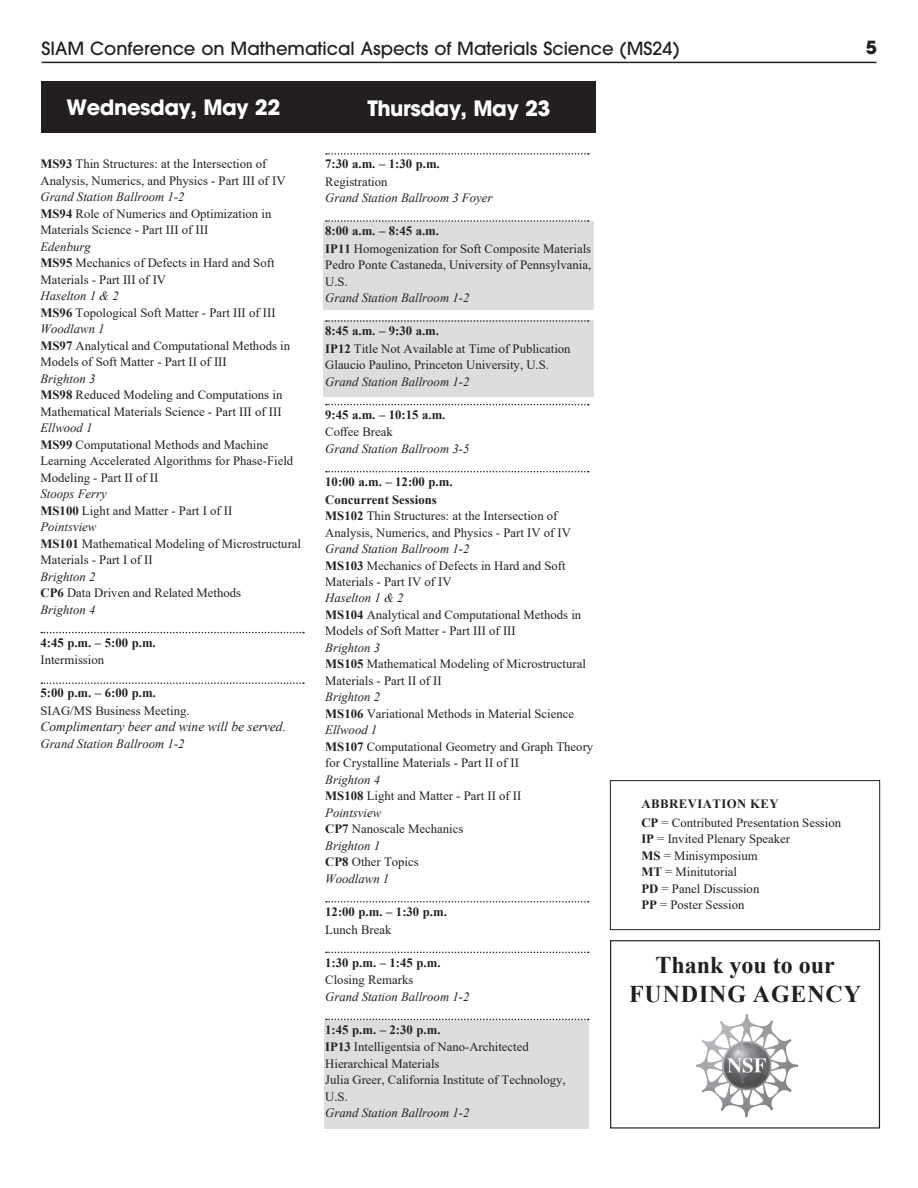
<style>
.page{position:relative;width:918px;height:1188px;background:#fff}
.page>*{position:absolute;margin:0;border:0;box-sizing:border-box;transform-origin:0 0}
.t1{font:700 24px/28.5px "Times New Roman";letter-spacing:.035em;color:#231f20;text-align:center}
.t2{font:700 21px "ITC Avant Garde Pro";letter-spacing:-.02em;color:#fff}
.t3{font:500 18px "ITC Avant Garde Pro";color:#231f20}
.t4{font:700 18px "ITC Avant Garde Pro";color:#231f20}
.t5{font:italic 13.5px "Times New Roman";color:#231f20}
.t6{font:12.75px/16.5px "Times New Roman";color:#231f20}
.t7{font:italic 12.75px "Times New Roman";color:#231f20}
.t8{font:700 12.75px "Times New Roman";color:#231f20}
.s1{font-weight:700}
.s2{font-style:italic}
</style>
<div class="page">
<hr style="left:42px;top:62px;width:834px;height:1px;background:#231f20">
<div style="left:324px;top:1020px;width:265px;height:109px;background:#dcdddf"></div>
<div style="left:324px;top:221px;width:270px;height:89px;background:#dcdddf"></div>
<div style="left:324px;top:320px;width:270px;height:77px;background:#dcdddf"></div>
<svg style="left:41px;top:632px;width:263px;height:1px"></svg>
<svg style="left:41px;top:682px;width:263px;height:2px"></svg>
<svg style="left:326px;top:153px;width:263px;height:2px"></svg>
<svg style="left:326px;top:220px;width:263px;height:2px"></svg>
<svg style="left:326px;top:320px;width:263px;height:2px"></svg>
<svg style="left:326px;top:404px;width:263px;height:1px"></svg>
<svg style="left:326px;top:471px;width:263px;height:1px"></svg>
<svg style="left:326px;top:901px;width:263px;height:2px"></svg>
<svg style="left:326px;top:952px;width:263px;height:1px"></svg>
<svg style="left:326px;top:1019px;width:263px;height:1px"></svg>
<div style="left:41px;top:81px;width:554px;height:52px;background:#231f20"></div>
<div style="left:610px;top:780px;width:270px;height:150px;border:1px solid #231f20"></div>
<img style="left:696px;top:1015px;width:102px;height:102px">
<div style="left:610px;top:940px;width:270px;height:189px;border:1px solid #231f20"></div>
<h3 class="t3" style="left:42px;top:37px;width:640px">SIAM Conference on Mathematical Aspects of Materials Science (MS24)</h3>
<h3 class="t4" style="left:866px;top:35px;width:13px">5</h3>
<h2 class="t2" style="left:67px;top:93px;width:215px">Wednesday, May 22</h2>
<h2 class="t2" style="left:367px;top:94px;width:185px">Thursday, May 23</h2>
<p class="t6" style="left:40px;top:155px;width:247px"><span class="s1">MS93</span> Thin Structures: at the Intersection of<br>Analysis, Numerics, and Physics - Part III of IV</p>
<p class="t6" style="left:40px;top:188px;width:232px"><span class="s2">Grand Station Ballroom 1-2<br></span><span class="s1">MS94</span> Role of Numerics and Optimization in<br>Materials Science - Part III of III</p>
<p class="t6" style="left:40px;top:238px;width:236px"><span class="s2">Edenburg<br></span><span class="s1">MS95</span> Mechanics of Defects in Hard and Soft<br>Materials - Part III of IV</p>
<p class="t6" style="left:40px;top:287px;width:251px"><span class="s2">Haselton 1 &amp; 2<br></span><span class="s1">MS96</span> Topological Soft Matter - Part III of III<br><span class="s2">Woodlawn 1<br></span><span class="s1">MS97</span> Analytical and Computational Methods in<br>Models of Soft Matter - Part II of III</p>
<p class="t6" style="left:40px;top:370px;width:243px"><span class="s2">Brighton 3<br></span><span class="s1">MS98</span> Reduced Modeling and Computations in<br>Mathematical Materials Science - Part III of III</p>
<p class="t6" style="left:40px;top:419px;width:254px"><span class="s2">Ellwood 1<br></span><span class="s1">MS99</span> Computational Methods and Machine<br>Learning Accelerated Algorithms for Phase-Field<br>Modeling - Part II of II</p>
<p class="t6" style="left:40px;top:485px;width:262px"><span class="s2">Stoops Ferry<br></span><span class="s1">MS100</span> Light and Matter - Part I of II<br><span class="s2">Pointsview<br></span><span class="s1">MS101</span> Mathematical Modeling of Microstructural<br>Materials - Part I of II</p>
<p class="t6" style="left:40px;top:568px;width:202px"><span class="s2">Brighton 2<br></span><span class="s1">CP6</span> Data Driven and Related Methods<br><span class="s2">Brighton 4</span></p>
<p class="t8" style="left:40px;top:633px;width:117px">4:45 p.m. – 5:00 p.m.</p>
<p class="t6" style="left:40px;top:651px;width:65px">Intermission</p>
<p class="t8" style="left:40px;top:684px;width:117px">5:00 p.m. – 6:00 p.m.</p>
<p class="t6" style="left:40px;top:702px;width:151px">SIAG/MS Business Meeting.</p>
<p class="t5" style="left:40px;top:718px;width:247px">Complimentary beer and wine will be served.</p>
<p class="t7" style="left:40px;top:735px;width:146px">Grand Station Ballroom 1-2</p>
<p class="t8" style="left:325px;top:155px;width:116px">7:30 a.m. – 1:30 p.m.</p>
<p class="t6" style="left:325px;top:173px;width:64px">Registration</p>
<p class="t7" style="left:325px;top:189px;width:169px">Grand Station Ballroom 3 Foyer</p>
<p class="t6" style="left:325px;top:222px;width:267px"><span class="s1">8:00 a.m. – 8:45 a.m.<br>IP11</span> Homogenization for Soft Composite Materials<br>Pedro Ponte Castaneda, University of Pennsylvania,<br>U.S.</p>
<p class="t7" style="left:325px;top:289px;width:146px">Grand Station Ballroom 1-2</p>
<p class="t6" style="left:325px;top:322px;width:247px;line-height:17.1px"><span class="s1">8:45 a.m. – 9:30 a.m.<br>IP12</span> Title Not Available at Time of Publication<br>Glaucio Paulino, Princeton University, U.S.</p>
<p class="t7" style="left:325px;top:373px;width:146px">Grand Station Ballroom 1-2</p>
<p class="t8" style="left:325px;top:405px;width:122px">9:45 a.m. – 10:15 a.m.</p>
<p class="t6" style="left:325px;top:424px;width:69px">Coffee Break</p>
<p class="t7" style="left:325px;top:440px;width:146px">Grand Station Ballroom 3-5</p>
<p class="t6" style="left:325px;top:473px;width:247px"><span class="s1">10:00 a.m. – 12:00 p.m.<br>Concurrent Sessions<br>MS102</span> Thin Structures: at the Intersection of Analysis, Numerics, and Physics - Part IV of IV</p>
<p class="t6" style="left:325px;top:540px;width:242px"><span class="s2">Grand Station Ballroom 1-2<br></span><span class="s1">MS103</span> Mechanics of Defects in Hard and Soft<br>Materials - Part IV of IV</p>
<p class="t6" style="left:325px;top:590px;width:258px"><span class="s2">Haselton 1 &amp; 2<br></span><span class="s1">MS104</span> Analytical and Computational Methods in<br>Models of Soft Matter - Part III of III</p>
<p class="t6" style="left:325px;top:639px;width:262px"><span class="s2">Brighton 3<br></span><span class="s1">MS105</span> Mathematical Modeling of Microstructural<br>Materials - Part II of II</p>
<p class="t6" style="left:325px;top:689px;width:270px"><span class="s2">Brighton 2<br></span><span class="s1">MS106</span> Variational Methods in Material Science<br><span class="s2">Ellwood 1<br></span><span class="s1">MS107</span> Computational Geometry and Graph Theory for Crystalline Materials - Part II of II</p>
<p class="t6" style="left:325px;top:771px;width:198px"><span class="s2">Brighton 4<br></span><span class="s1">MS108</span> Light and Matter - Part II of II<br><span class="s2">Pointsview<br></span><span class="s1">CP7</span> Nanoscale Mechanics<br><span class="s2">Brighton 1<br></span><span class="s1">CP8</span> Other Topics<br><span class="s2">Woodlawn 1</span></p>
<p class="t8" style="left:325px;top:903px;width:123px">12:00 p.m. – 1:30 p.m.</p>
<p class="t6" style="left:325px;top:921px;width:68px">Lunch Break</p>
<p class="t8" style="left:325px;top:953px;width:117px">1:30 p.m. – 1:45 p.m.</p>
<p class="t6" style="left:325px;top:971px;width:90px">Closing Remarks</p>
<p class="t7" style="left:325px;top:988px;width:146px">Grand Station Ballroom 1-2</p>
<p class="t6" style="left:325px;top:1021px;width:242px"><span class="s1">1:45 p.m. – 2:30 p.m.<br>IP13</span> Intelligentsia of Nano-Architected<br>Hierarchical Materials<br>Julia Greer, California Institute of Technology,<br>U.S.</p>
<p class="t7" style="left:325px;top:1104px;width:146px">Grand Station Ballroom 1-2</p>
<p class="t6" style="left:641px;top:794px;width:201px;line-height:18.6px"><span class="s1">ABBREVIATION KEY<br>CP</span> = Contributed Presentation Session</p>
<p class="t6" style="left:641px;top:830px;width:150px"><span class="s1">IP</span> = Invited Plenary Speaker<br><span class="s1">MS</span> = Minisymposium<br><span class="s1">MT</span> = Minitutorial<br><span class="s1">PD</span> = Panel Discussion<br><span class="s1">PP</span> = Poster Session</p>
<h1 class="t1" style="left:629px;top:950px;width:234px">Thank you to our<br>FUNDING AGENCY</h1>
</div>
